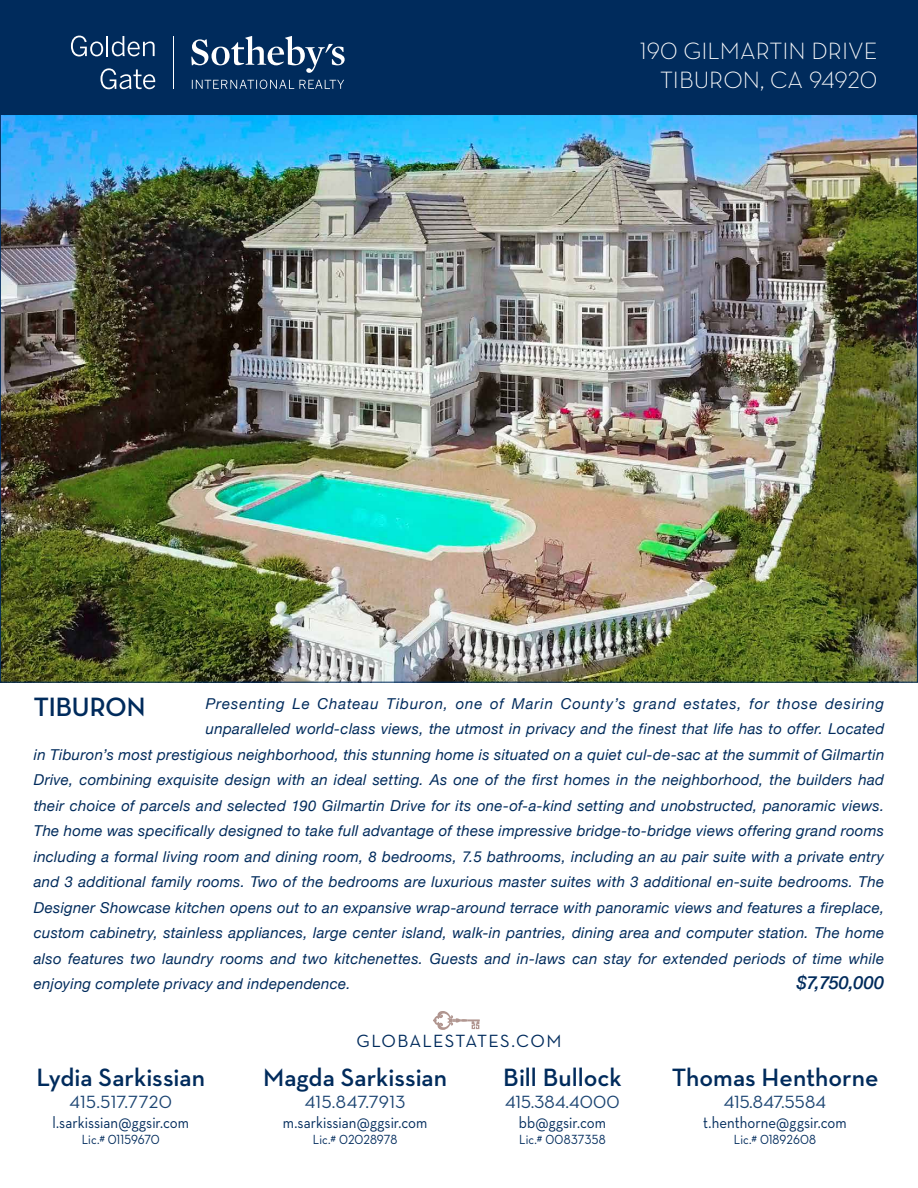
<style>
.page{position:relative;width:918px;height:1188px;background:#fff}
.page>*{position:absolute;margin:0;border:0;box-sizing:border-box;transform-origin:0 0}
.t1{font:700 27px "Neutraface Display";color:#002b5c}
.t2{font:600 25.5px "Neutraface Text";color:#002b5c}
.t3{font:300 24px/28.8px "Neutraface Text";color:#fff;text-align:right}
.t4{font:18px "Neutraface Text";letter-spacing:.01em;color:#1b4472}
.t5{font:18px "Neutraface Text";letter-spacing:.065em;color:#002b5c}
.t6{font:italic 500 18px "Helvetica Neue";letter-spacing:.01em;color:#002b5c}
.t7{font:16.5px "Neutraface Text";letter-spacing:.005em;color:#002b5c;scale:.9 1}
.t8{font:italic 15px "Helvetica Neue";letter-spacing:.02em;color:#002b5c}
.t9{font:italic 15px "Helvetica Neue";letter-spacing:.06em;color:#002b5c}
.t10{font:13.5px "Neutraface Text";letter-spacing:.005em;color:#002b5c;scale:.9 1}
</style>
<div class="page">
<img style="left:2px;top:115px;width:914px;height:566px">
<div style="left:0;top:0;width:918px;height:115px;background:#002b5c"></div>
<hr style="left:173px;top:36px;width:1px;height:53px;background:#fff">
<svg style="left:191px;top:36px;width:154px;height:37px"></svg>
<svg style="left:192px;top:80px;width:152px;height:9px"></svg>
<svg style="left:71px;top:36px;width:84px;height:20px"></svg>
<svg style="left:101px;top:68px;width:54px;height:21px"></svg>
<svg style="left:433px;top:1011px;width:47px;height:19px"></svg>
<h3 class="t3" style="left:640px;top:36px;width:239px">190 GILMARTIN DRIVE<br>TIBURON, CA 94920</h3>
<h1 class="t1" style="left:34px;top:691px;width:113px">TIBURON</h1>
<p class="t9" style="left:206px;top:693px;width:680px">Presenting Le Chateau Tiburon, one of Marin County’s grand estates, for those desiring</p>
<p class="t8" style="left:206px;top:718px;width:680px">unparalleled world-class views, the utmost in privacy and the finest that life has to offer. Located</p>
<p class="t8" style="left:34px;top:744px;width:852px">in Tiburon’s most prestigious neighborhood, this stunning home is situated on a quiet cul-de-sac at the summit of Gilmartin</p>
<p class="t8" style="left:34px;top:769px;width:852px">Drive, combining exquisite design with an ideal setting. As one of the first homes in the neighborhood, the builders had</p>
<p class="t8" style="left:34px;top:795px;width:852px">their choice of parcels and selected 190 Gilmartin Drive for its one-of-a-kind setting and unobstructed, panoramic views.</p>
<p class="t8" style="left:34px;top:820px;width:852px">The home was specifically designed to take full advantage of these impressive bridge-to-bridge views offering grand rooms</p>
<p class="t8" style="left:34px;top:846px;width:852px">including a formal living room and dining room, 8 bedrooms, 7.5 bathrooms, including an au pair suite with a private entry</p>
<p class="t8" style="left:34px;top:871px;width:852px">and 3 additional family rooms. Two of the bedrooms are luxurious master suites with 3 additional en-suite bedrooms. The</p>
<p class="t8" style="left:34px;top:897px;width:852px">Designer Showcase kitchen opens out to an expansive wrap-around terrace with panoramic views and features a fireplace,</p>
<p class="t8" style="left:34px;top:922px;width:852px">custom cabinetry, stainless appliances, large center island, walk-in pantries, dining area and computer station. The home</p>
<p class="t8" style="left:34px;top:948px;width:852px">also features two laundry rooms and two kitchenettes. Guests and in-laws can stay for extended periods of time while</p>
<p class="t8" style="left:34px;top:973px;width:318px">enjoying complete privacy and independence.</p>
<p class="t6" style="left:797px;top:968px;width:89px">$7,750,000</p>
<h2 class="t2" style="left:36px;top:1062px;width:170px">Lydia Sarkissian</h2>
<p class="t4" style="left:70px;top:1090px;width:104px">415.517.7720</p>
<p class="t7" style="left:52px;top:1112px;width:153px">l.sarkissian@ggsir.com</p>
<p class="t10" style="left:82px;top:1131px;width:88px">Lic.# 01159670</p>
<p class="t5" style="left:356px;top:1030px;width:207px">GLOBALESTATES.COM</p>
<h2 class="t2" style="left:503px;top:1062px;width:120px">Bill Bullock</h2>
<p class="t4" style="left:505px;top:1090px;width:116px">415.384.4000</p>
<p class="t7" style="left:519px;top:1112px;width:98px">bb@ggsir.com</p>
<p class="t10" style="left:519px;top:1131px;width:97px">Lic.# 00837358</p>
<h2 class="t2" style="left:263px;top:1062px;width:186px">Magda Sarkissian</h2>
<p class="t4" style="left:305px;top:1090px;width:102px">415.847.7913</p>
<p class="t7" style="left:283px;top:1112px;width:162px">m.sarkissian@ggsir.com</p>
<p class="t10" style="left:313px;top:1131px;width:95px">Lic.# 02028978</p>
<h2 class="t2" style="left:672px;top:1062px;width:208px">Thomas Henthorne</h2>
<p class="t4" style="left:724px;top:1090px;width:104px">415.847.5584</p>
<p class="t7" style="left:703px;top:1112px;width:161px">t.henthorne@ggsir.com</p>
<p class="t10" style="left:734px;top:1131px;width:93px">Lic.# 01892608</p>
</div>
